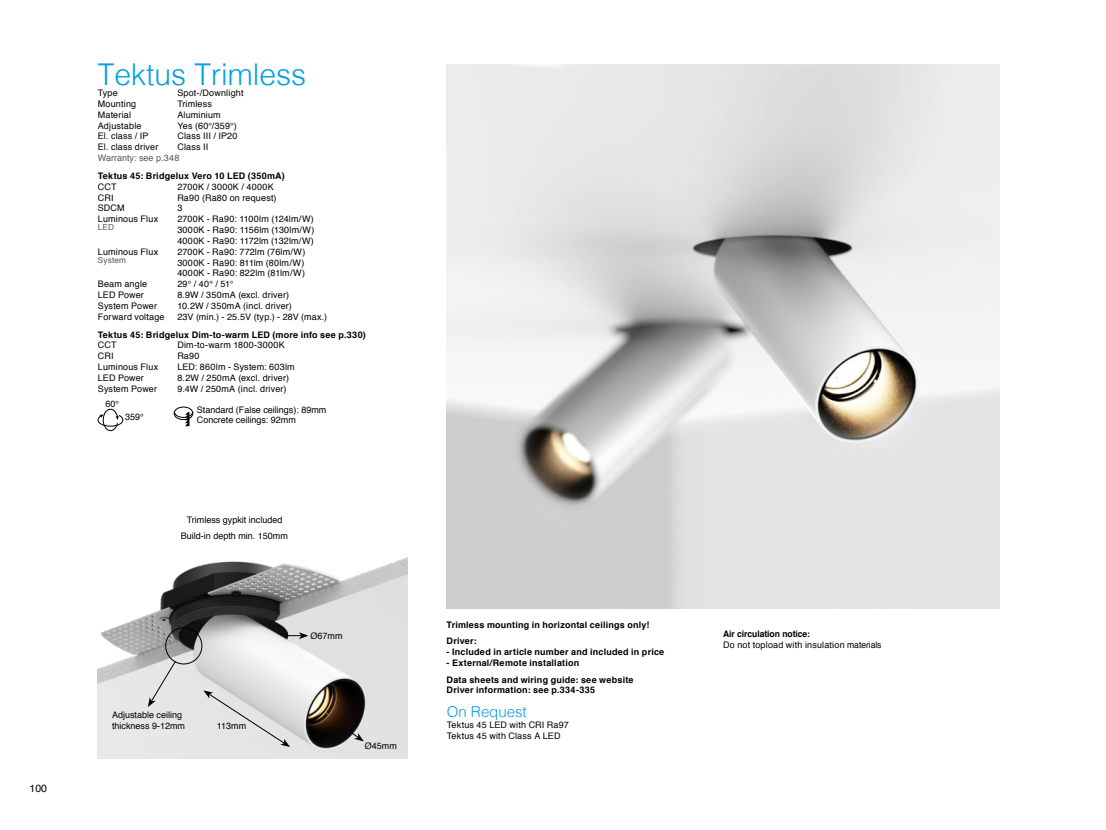
<style>
.page{position:relative;width:1106px;height:830px;background:#fff}
.page>*{position:absolute;margin:0;border:0;box-sizing:border-box;transform-origin:0 0}
.t1{font:300 30px "Helvetica";color:#009fe3}
.t2{font:300 15px "Helvetica";color:#009fe3}
.t3{font:10.5px "Helvetica";color:#000}
.t4{font:9px "Helvetica";letter-spacing:.02em;color:#000}
.t5{font:700 9px "Helvetica";letter-spacing:.025em;color:#000}
.t6{font:9px "Helvetica";color:#000}
.t7{font:700 9px "Helvetica";letter-spacing:-.005em;color:#000;scale:.95 1}
.t8{font:9px "Helvetica";color:#575756}
.t9{font:8.25px "Helvetica";letter-spacing:.015em;color:#575756}
</style>
<div class="page">
<img style="left:98px;top:557px;width:309px;height:200px">
<svg style="left:203px;top:690px;width:87px;height:56px;background:#d9d9d8"></svg>
<svg style="left:350px;top:731px;width:14px;height:10px"></svg>
<svg style="left:97px;top:408px;width:27px;height:24px"></svg>
<svg style="left:173px;top:406px;width:21px;height:20px"></svg>
<img style="left:446px;top:64px;width:553px;height:544px">
<div style="left:165px;top:627px;width:37px;height:37px;border:1px solid #000;border-radius:50%"></div>
<svg style="left:148px;top:659px;width:28px;height:47px"></svg>
<svg style="left:288px;top:632px;width:20px;height:6px"></svg>
<p class="t3" style="left:30px;top:779px;width:19px">100</p>
<p class="t1" style="left:98px;top:49px;width:210px">Tektus Trimless</p>
<p class="t4" style="left:98px;top:86px;width:21px">Type</p>
<p class="t4" style="left:177px;top:86px;width:68px">Spot-/Downlight</p>
<p class="t4" style="left:98px;top:97px;width:40px">Mounting</p>
<p class="t4" style="left:177px;top:97px;width:36px">Trimless</p>
<p class="t4" style="left:98px;top:108px;width:35px">Material</p>
<p class="t4" style="left:177px;top:108px;width:45px">Aluminium</p>
<p class="t4" style="left:98px;top:118px;width:45px">Adjustable</p>
<p class="t4" style="left:177px;top:118px;width:61px">Yes (60°/359°)</p>
<p class="t4" style="left:98px;top:129px;width:52px">El. class / IP</p>
<p class="t4" style="left:177px;top:129px;width:62px">Class III / IP20</p>
<p class="t4" style="left:98px;top:140px;width:62px">El. class driver</p>
<p class="t4" style="left:177px;top:140px;width:32px">Class II</p>
<p class="t8" style="left:98px;top:151px;width:83px">Warranty: see p.348</p>
<p class="t5" style="left:98px;top:168px;width:188px">Tektus 45: Bridgelux Vero 10 LED (350mA)</p>
<p class="t4" style="left:98px;top:180px;width:20px">CCT</p>
<p class="t4" style="left:177px;top:180px;width:98px">2700K / 3000K / 4000K</p>
<p class="t4" style="left:98px;top:190px;width:17px">CRI</p>
<p class="t4" style="left:177px;top:190px;width:101px">Ra90 (Ra80 on request)</p>
<p class="t4" style="left:98px;top:201px;width:28px">SDCM</p>
<p class="t4" style="left:177px;top:201px;width:7px">3</p>
<p class="t4" style="left:98px;top:212px;width:62px">Luminous Flux</p>
<p class="t4" style="left:177px;top:212px;width:138px">2700K - Ra90: 1100lm (124lm/W)</p>
<p class="t9" style="left:98px;top:221px;width:18px">LED</p>
<p class="t4" style="left:177px;top:223px;width:139px">3000K - Ra90: 1156lm (130lm/W)</p>
<p class="t4" style="left:177px;top:234px;width:138px">4000K - Ra90: 1172lm (132lm/W)</p>
<p class="t4" style="left:98px;top:244px;width:62px">Luminous Flux</p>
<p class="t4" style="left:177px;top:244px;width:130px">2700K - Ra90: 772lm (76lm/W)</p>
<p class="t9" style="left:98px;top:253px;width:30px">System</p>
<p class="t4" style="left:177px;top:255px;width:128px">3000K - Ra90: 811lm (80lm/W)</p>
<p class="t4" style="left:177px;top:266px;width:129px">4000K - Ra90: 822lm (81lm/W)</p>
<p class="t4" style="left:98px;top:277px;width:51px">Beam angle</p>
<p class="t4" style="left:177px;top:277px;width:58px">29° / 40° / 51°</p>
<p class="t4" style="left:98px;top:288px;width:48px">LED Power</p>
<p class="t4" style="left:177px;top:288px;width:113px">8.9W / 350mA (excl. driver)</p>
<p class="t4" style="left:98px;top:298px;width:61px">System Power</p>
<p class="t4" style="left:177px;top:298px;width:116px">10.2W / 350mA (incl. driver)</p>
<p class="t4" style="left:98px;top:309px;width:68px">Forward voltage</p>
<p class="t4" style="left:177px;top:309px;width:151px">23V (min.) - 25.5V (typ.) - 28V (max.)</p>
<p class="t5" style="left:98px;top:327px;width:269px">Tektus 45: Bridgelux Dim-to-warm LED (more info see p.330)</p>
<p class="t4" style="left:98px;top:338px;width:20px">CCT</p>
<p class="t4" style="left:177px;top:338px;width:109px">Dim-to-warm 1800-3000K</p>
<p class="t4" style="left:98px;top:349px;width:17px">CRI</p>
<p class="t4" style="left:177px;top:349px;width:24px">Ra90</p>
<p class="t4" style="left:98px;top:360px;width:62px">Luminous Flux</p>
<p class="t4" style="left:177px;top:360px;width:119px">LED: 860lm - System: 603lm</p>
<p class="t4" style="left:98px;top:370px;width:48px">LED Power</p>
<p class="t4" style="left:177px;top:370px;width:113px">8.2W / 250mA (excl. driver)</p>
<p class="t4" style="left:98px;top:381px;width:61px">System Power</p>
<p class="t4" style="left:177px;top:381px;width:111px">9.4W / 250mA (incl. driver)</p>
<p class="t4" style="left:105px;top:396px;width:15px">60°</p>
<p class="t4" style="left:125px;top:410px;width:20px">359°</p>
<p class="t6" style="left:197px;top:402px;width:131px">Standard (False ceilings): 89mm</p>
<p class="t6" style="left:197px;top:413px;width:101px">Concrete ceilings: 92mm</p>
<p class="t6" style="left:187px;top:512px;width:97px">Trimless gypkit included</p>
<p class="t6" style="left:181px;top:528px;width:109px">Build-in depth min. 150mm</p>
<p class="t6" style="left:112px;top:707px;width:72px">Adjustable ceiling</p>
<p class="t6" style="left:112px;top:718px;width:75px">thickness 9-12mm</p>
<p class="t4" style="left:217px;top:718px;width:31px">113mm</p>
<p class="t5" style="left:446px;top:617px;width:204px">Trimless mounting in horizontal ceilings only!</p>
<p class="t5" style="left:446px;top:633px;width:32px">Driver:</p>
<p class="t5" style="left:446px;top:644px;width:219px">- Included in article number and included in price</p>
<p class="t5" style="left:446px;top:655px;width:134px">- External/Remote installation</p>
<p class="t5" style="left:446px;top:671px;width:188px">Data sheets and wiring guide: see website</p>
<p class="t5" style="left:446px;top:682px;width:150px">Driver information: see p.334-335</p>
<p class="t2" style="left:446px;top:698px;width:81px">On Request</p>
<p class="t4" style="left:446px;top:717px;width:124px">Tektus 45 LED with CRI Ra97</p>
<p class="t4" style="left:446px;top:728px;width:115px">Tektus 45 with Class A LED</p>
<p class="t4" style="left:310px;top:628px;width:34px">Ø67mm</p>
<p class="t7" style="left:723px;top:626px;width:93px">Air circulation notice:</p>
<p class="t4" style="left:723px;top:637px;width:160px">Do not topload with insulation materials</p>
<p class="t4" style="left:365px;top:738px;width:34px">Ø45mm</p>
</div>
